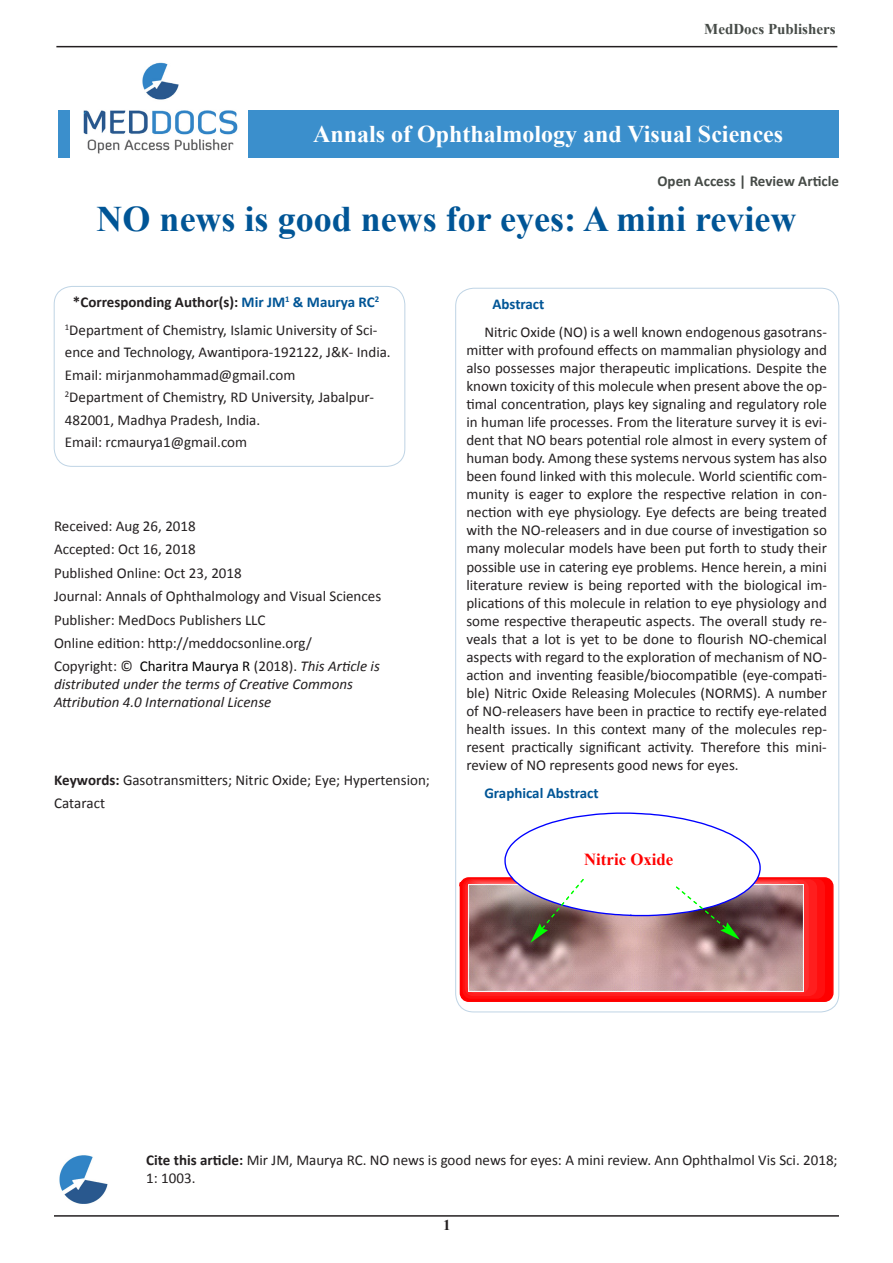
<style>
.page{position:relative;width:893px;height:1263px;background:#fff}
.page>*{position:absolute;margin:0;border:0;box-sizing:border-box;transform-origin:0 0}
.t1{font:700 36px "Times New Roman";color:#005596}
.t2{font:700 24px "Times New Roman";color:#fff}
.t3{font:700 16.8px "Times New Roman";color:#f00}
.t4{font:15px/18px "Calibri";color:#231f20}
.t5{font:italic 15px/18px "Calibri";color:#231f20}
.t6{font:700 15px "Calibri";color:#231f20}
.t7{font:700 15px "Calibri";color:#005596}
.t8{font:700 15px "Calibri";color:#464b47}
.t9{font:700 15px "Times New Roman";color:#464b47}
.t10{font:700 15px "Times New Roman";color:#231f20}
.s1{color:#005596}
.s2{font-style:normal}
.s3{font-style:normal;color:#000}
.s4{font-weight:700}
</style>
<div class="page">
<div style="left:58px;top:110px;width:781px;height:47px;background:#3b8fcc"></div>
<hr style="left:56px;top:46px;width:781px;height:1px;background:#231f20">
<hr style="left:54px;top:1215px;width:785px;height:2px;background:#231f20">
<div style="left:54px;top:286px;width:351px;height:181px;border:1px solid #bfd4e5;border-radius:18px"></div>
<div style="left:70px;top:49px;width:178px;height:127px;background:#fff"></div>
<img style="left:83px;top:62px;width:155px;height:92px">
<img style="left:59px;top:1155px;width:49px;height:49px">
<div style="left:460px;top:878px;width:373px;height:123px;background:#f00;border-radius:8px"></div>
<div style="left:463px;top:879px;width:362px;height:120px;background:#ff0f0f;border-radius:8px"></div>
<div style="left:465px;top:879px;width:352px;height:117px;background:#ff1e1e;border-radius:8px"></div>
<svg style="left:467px;top:880px;width:342px;height:113px;fill:#ff2d2d"></svg>
<div style="left:460px;top:877px;width:373px;height:125px;border:1px solid #f00;border-radius:8px"></div>
<img style="left:469px;top:885px;width:334px;height:106px">
<svg style="left:504px;top:812px;width:257px;height:131px"></svg>
<p class="t9" style="left:704px;top:19px;width:133px">MedDocs Publishers</p>
<p class="t2" style="left:313px;top:118px;width:472px">Annals of Ophthalmology and Visual Sciences</p>
<p class="t8" style="left:657px;top:171px;width:183px">Open Access | Review Article</p>
<p class="t1" style="left:97px;top:194px;width:701px">NO news is good news for eyes: A mini review</p>
<p class="t6" style="left:73px;top:292px;width:308px">*Corresponding Author(s): <span class="s1">Mir JM</span><sup>1</sup> <span class="s1">&amp; Maurya RC</span><sup>2</sup></p>
<p class="t4" style="left:65px;top:319px;width:327px;line-height:22.5px"><sup>1</sup>Department of Chemistry, Islamic University of Sci&shy;ence and Technology, Awantipora-192122, J&amp;K- India.</p>
<p class="t4" style="left:65px;top:366px;width:232px">Email: mirjanmohammad@gmail.com</p>
<p class="t4" style="left:65px;top:386px;width:311px;line-height:22.5px"><sup>2</sup>Department of Chemistry, RD University, Jabalpur-<br>482001, Madhya Pradesh, India.</p>
<p class="t4" style="left:65px;top:433px;width:184px">Email: rcmaurya1@gmail.com</p>
<p class="t4" style="left:54px;top:517px;width:143px">Received: Aug 26, 2018</p>
<p class="t4" style="left:54px;top:540px;width:143px">Accepted: Oct 16, 2018</p>
<p class="t4" style="left:54px;top:564px;width:189px">Published Online: Oct 23, 2018</p>
<p class="t4" style="left:54px;top:587px;width:329px">Journal: Annals of Ophthalmology and Visual Sciences</p>
<p class="t4" style="left:54px;top:611px;width:213px">Publisher: MedDocs Publishers LLC</p>
<p class="t4" style="left:54px;top:634px;width:259px">Online edition: http://meddocsonline.org/</p>
<p class="t5" style="left:54px;top:657px;width:327px"><span class="s2">Copyright: ©</span> <span class="s3">Charitra Maurya R</span> <span class="s2">(2018).</span> This Article is distributed under the terms of Creative Commons<br>Attribution 4.0 International License</p>
<p class="t4" style="left:54px;top:769px;width:377px;line-height:22.5px"><span class="s4">Keywords:</span> Gasotransmitters; Nitric Oxide; Eye; Hypertension;<br>Cataract</p>
<p class="t7" style="left:492px;top:294px;width:53px">Abstract</p>
<p class="t4" style="left:466px;top:323px;width:362px;text-align:justify;text-indent:18px">Nitric Oxide (NO) is a well known endogenous gasotrans&shy;mitter with profound effects on mammalian physiology and also possesses major therapeutic implications. Despite the known toxicity of this molecule when present above the op&shy;timal concentration, plays key signaling and regulatory role in human life processes. From the literature survey it is evi&shy;dent that NO bears potential role almost in every system of human body. Among these systems nervous system has also been found linked with this molecule. World scientific com&shy;munity is eager to explore the respective relation in con&shy;nection with eye physiology. Eye defects are being treated with the NO-releasers and in due course of investigation so many molecular models have been put forth to study their possible use in catering eye problems. Hence herein, a mini literature review is being reported with the biological im&shy;plications of this molecule in relation to eye physiology and some respective therapeutic aspects. The overall study re&shy;veals that a lot is yet to be done to flourish NO-chemical aspects with regard to the exploration of mechanism of NO&shy;action and inventing feasible/biocompatible (eye-compati&shy;ble) Nitric Oxide Releasing Molecules (NORMS). A number of NO-releasers have been in practice to rectify eye-related health issues. In this context many of the molecules rep&shy;resent practically significant activity. Therefore this mini&shy;review of NO represents good news for eyes.</p>
<p class="t7" style="left:484px;top:784px;width:116px">Graphical Abstract</p>
<p class="t3" style="left:584px;top:848px;width:91px">Nitric Oxide</p>
<p class="t4" style="left:146px;top:1151px;width:693px"><span class="s4">Cite this article:</span> Mir JM, Maurya RC. NO news is good news for eyes: A mini review. Ann Ophthalmol Vis Sci. 2018;<br>1: 1003.</p>
<p class="t10" style="left:443px;top:1215px;width:9px">1</p>
</div>
